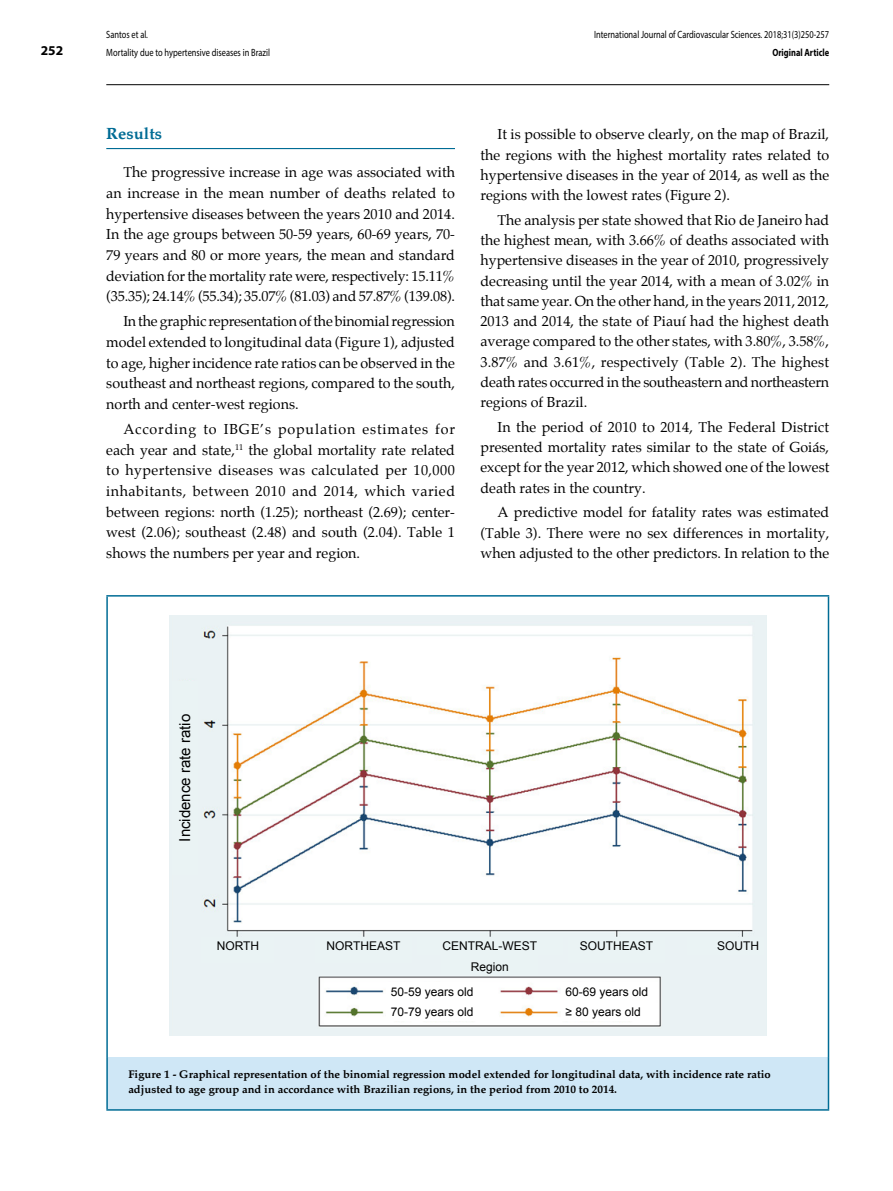
<style>
.page{position:relative;width:893px;height:1191px;background:#fff}
.page>*{position:absolute;margin:0;border:0;box-sizing:border-box;transform-origin:0 0}
.t1{font:700 16.5px "Palatino";color:#006c95}
.t2{font:15px "Arial";color:#000}
.t3{font:14.25px/20.2px "Palatino";color:#000;text-align:justify}
.t4{font:700 13.5px "Myriad Pro";color:#000}
.t5{font:12px/24.9px "Arial";color:#000}
.t6{font:700 11.25px/15px "Palatino";color:#000}
.t7{font:10.5px/18px "Myriad Pro";color:#000;scale:.8 1}
.t8{font:700 10.5px "Myriad Pro";color:#000;scale:.8 1}
</style>
<div class="page">
<hr style="left:106px;top:84px;width:723px;height:1px;background:#000">
<hr style="left:106px;top:148px;width:349px;height:1px;background:#006c95">
<div style="left:107px;top:1057px;width:721px;height:53px;background:#cfe7f6"></div>
<hr style="left:106px;top:1057px;width:2px;height:52px;background:#006c95">
<hr style="left:828px;top:1057px;width:1px;height:52px;background:#006c95">
<hr style="left:106px;top:1109px;width:723px;height:1px;background:#006c95">
<hr style="left:106px;top:595px;width:723px;height:1px;background:#006c95">
<hr style="left:106px;top:596px;width:2px;height:461px;background:#006c95">
<hr style="left:828px;top:596px;width:1px;height:461px;background:#006c95">
<img style="left:169px;top:615px;width:597px;height:420px">
<div style="left:172px;top:681px;width:25px;height:193px;background:#eaf3f4"></div>
<div style="left:202px;top:937px;width:72px;height:25px;background:#eaf3f4"></div>
<div style="left:315px;top:937px;width:97px;height:25px;background:#eaf3f4"></div>
<div style="left:417px;top:937px;width:146px;height:17px;background:#eaf3f4"></div>
<div style="left:568px;top:937px;width:96px;height:25px;background:#eaf3f4"></div>
<div style="left:687px;top:937px;width:76px;height:17px;background:#eaf3f4"></div>
<div style="left:442px;top:955px;width:96px;height:20px;background:#eaf3f4"></div>
<div style="left:386px;top:982px;width:97px;height:18px;background:#fff"></div>
<div style="left:386px;top:1003px;width:97px;height:17px;background:#fff"></div>
<div style="left:561px;top:982px;width:96px;height:18px;background:#fff"></div>
<div style="left:561px;top:1003px;width:96px;height:17px;background:#fff"></div>
<p class="t4" style="left:41px;top:42px;width:24px">252</p>
<p class="t7" style="left:106px;top:25px;width:206px">Santos et al.<br>Mortality due to hypertensive diseases in Brazil</p>
<p class="t7" style="left:594px;top:25px;width:295px">International Journal of Cardiovascular Sciences. 2018;31(3)250-257</p>
<p class="t8" style="left:772px;top:45px;width:73px">Original Article</p>
<p class="t1" style="left:106px;top:124px;width:57px">Results</p>
<p class="t3" style="left:106px;top:162px;width:350px;line-height:20.7px;text-indent:17px">The progressive increase in age was associated with an increase in the mean number of deaths related to hypertensive diseases between the years 2010 and 2014.<br>In the age groups between 50-59 years, 60-69 years, 70- 79 years and 80 or more years, the mean and standard deviation for the mortality rate were, respectively: 15.11% (35.35); 24.14% (55.34); 35.07% (81.03) and 57.87% (139.08).</p>
<p class="t3" style="left:106px;top:311px;width:350px;line-height:20.7px;text-indent:17px">In the graphic representation of the binomial regression model extended to longitudinal data (Figure 1), adjusted to age, higher incidence rate ratios can be observed in the southeast and northeast regions, compared to the south, north and center-west regions.</p>
<p class="t3" style="left:106px;top:419px;width:350px;line-height:20.7px;text-indent:17px">According to IBGE’s population estimates for each year and state,<sup>11</sup> the global mortality rate related to hypertensive diseases was calculated per 10,000 inhabitants, between 2010 and 2014, which varied between regions: north (1.25); northeast (2.69); center&shy;west (2.06); southeast (2.48) and south (2.04). Table 1 shows the numbers per year and region.</p>
<p class="t3" style="left:480px;top:125px;width:350px;text-indent:17px">It is possible to observe clearly, on the map of Brazil, the regions with the highest mortality rates related to hypertensive diseases in the year of 2014, as well as the regions with the lowest rates (Figure 2).</p>
<p class="t3" style="left:480px;top:210px;width:350px;text-indent:17px">The analysis per state showed that Rio de Janeiro had the highest mean, with 3.66% of deaths associated with hypertensive diseases in the year of 2010, progressively decreasing until the year 2014, with a mean of 3.02% in that same year. On the other hand, in the years 2011, 2012, 2013 and 2014, the state of Piauí had the highest death average compared to the other states, with 3.80%, 3.58%, 3.87% and 3.61%, respectively (Table 2). The highest death rates occurred in the southeastern and northeastern regions of Brazil.</p>
<p class="t3" style="left:480px;top:417px;width:350px;text-indent:17px">In the period of 2010 to 2014, The Federal District presented mortality rates similar to the state of Goiás, except for the year 2012, which showed one of the lowest death rates in the country.</p>
<p class="t3" style="left:480px;top:502px;width:350px;text-indent:17px">A predictive model for fatality rates was estimated (Table 3). There were no sex differences in mortality, when adjusted to the other predictors. In relation to the</p>
<p class="t2" style="left:175px;top:841px;width:129px;rotate:-90deg">Incidence rate ratio</p>
<p class="t5" style="left:217px;top:933px;width:44px">NORTH</p>
<p class="t5" style="left:327px;top:933px;width:75px">NORTHEAST</p>
<p class="t5" style="left:443px;top:933px;width:96px">CENTRAL-WEST</p>
<p class="t5" style="left:580px;top:933px;width:75px">SOUTHEAST</p>
<p class="t5" style="left:717px;top:933px;width:43px">SOUTH</p>
<p class="t5" style="left:391px;top:954px;width:120px;text-indent:80px">Region<br>50-59 years old</p>
<p class="t5" style="left:391px;top:999px;width:84px">70-79 years old</p>
<p class="t5" style="left:565px;top:981px;width:84px;line-height:20.4px">60-69 years old ≥ 80 years old</p>
<p class="t6" style="left:128px;top:1066px;width:644px">Figure 1 - Graphical representation of the binomial regression model extended for longitudinal data, with incidence rate ratio adjusted to age group and in accordance with Brazilian regions, in the period from 2010 to 2014.</p>
</div>
